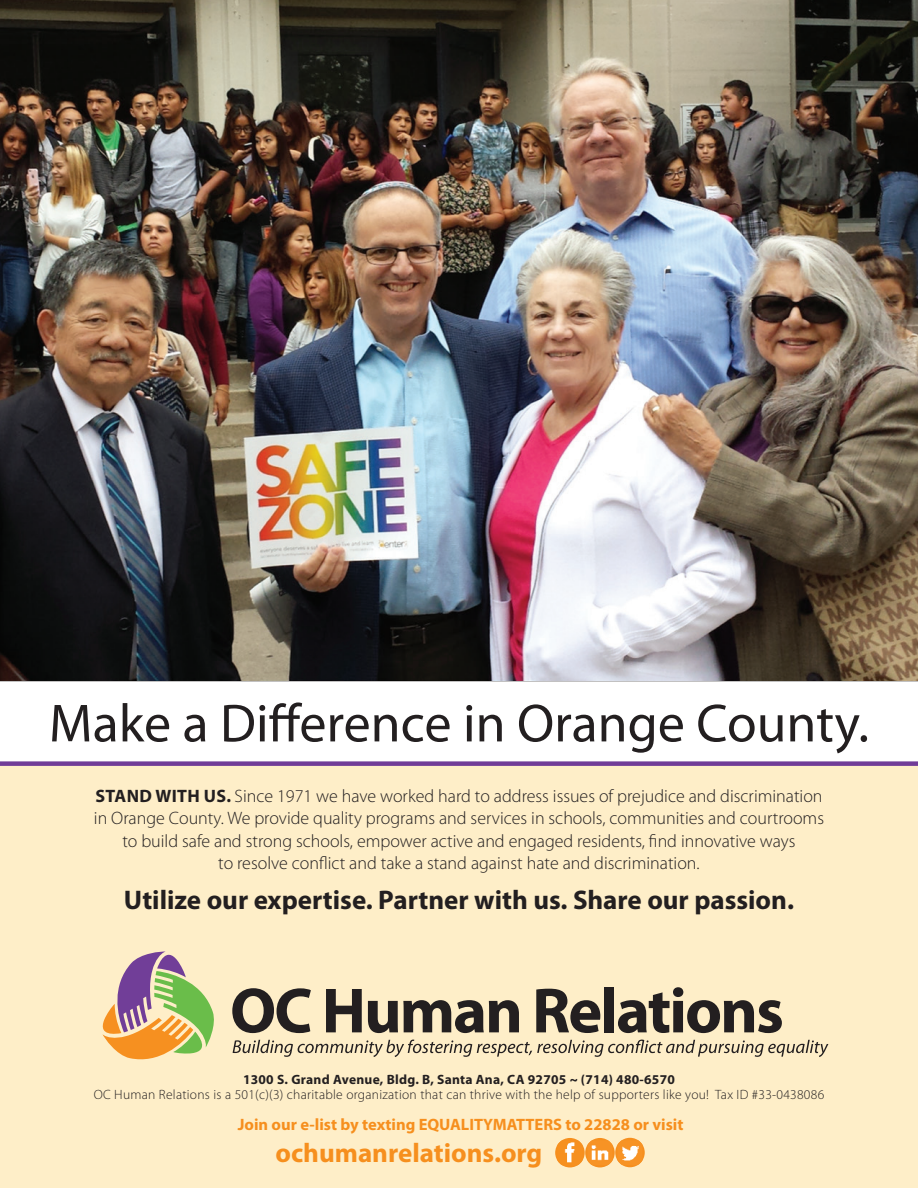
<style>
.page{position:relative;width:918px;height:1188px;background:#fff}
.page>*{position:absolute;margin:0;border:0;box-sizing:border-box;transform-origin:0 0}
.t1{font:54px "Myriad Pro";color:#231f20}
.t2{font:700 27px "Myriad Pro";color:#231f20}
.t3{font:700 27px "Myriad Pro";color:#f68f1e}
.t4{font:300 18px/22.5px "Myriad Pro";color:#231f20;text-align:center}
.t5{font:700 16.5px "Myriad Pro";color:#f68f1e}
.t6{font:300 13.5px "Myriad Pro";letter-spacing:.02em;color:#231f20}
.t7{font:700 13.5px "Myriad Pro";letter-spacing:.02em;color:#231f20}
.s1{font-weight:700}
</style>
<div class="page">
<div style="left:0;top:765px;width:918px;height:423px;background:#feeec8"></div>
<svg style="left:233px;top:1040px;width:595px;height:17px"></svg>
<svg style="left:102px;top:952px;width:112px;height:107px"></svg>
<svg style="left:232px;top:988px;width:79px;height:45px"></svg>
<svg style="left:326px;top:989px;width:36px;height:43px"></svg>
<svg style="left:368px;top:1000px;width:151px;height:33px"></svg>
<svg style="left:536px;top:989px;width:64px;height:44px"></svg>
<div style="left:604px;top:987px;width:10px;height:45px;background:#231f20"></div>
<svg style="left:618px;top:987px;width:164px;height:46px"></svg>
<hr style="left:0;top:680px;width:918px;height:1px;background:#231f20">
<div style="left:0;top:761px;width:918px;height:5px;background:#713c98"></div>
<svg style="left:555px;top:1138px;width:30px;height:29px"></svg>
<img style="left:557px;top:1140px;width:25px;height:25px">
<svg style="left:615px;top:1138px;width:30px;height:29px"></svg>
<img style="left:617px;top:1140px;width:25px;height:25px">
<svg style="left:585px;top:1138px;width:30px;height:29px"></svg>
<img style="left:587px;top:1140px;width:25px;height:25px">
<img style="left:0;top:0;width:918px;height:680px">
<h1 class="t1" style="left:49px;top:690px;width:822px">Make a Difference in Orange County.</h1>
<p class="t4" style="left:94px;top:785px;width:732px"><span class="s1">STAND WITH US.</span> Since 1971 we have worked hard to address issues of prejudice and discrimination in Orange County. We provide quality programs and services in schools, communities and courtrooms to build safe and strong schools, empower active and engaged residents, find innovative ways<br>to resolve conflict and take a stand against hate and discrimination.</p>
<h2 class="t2" style="left:124px;top:882px;width:672px">Utilize our expertise. Partner with us. Share our passion.</h2>
<p class="t7" style="left:243px;top:1070px;width:433px">1300 S. Grand Avenue, Bldg. B, Santa Ana, CA 92705 ~ (714) 480-6570</p>
<p class="t6" style="left:94px;top:1087px;width:732px">OC Human Relations is a 501(c)(3) charitable organization that can thrive with the help of supporters like you! Tax ID #33-0438086</p>
<p class="t5" style="left:238px;top:1114px;width:447px">Join our e-list by texting EQUALITYMATTERS to 22828 or visit</p>
<h2 class="t3" style="left:275px;top:1135px;width:269px">ochumanrelations.org</h2>
</div>
